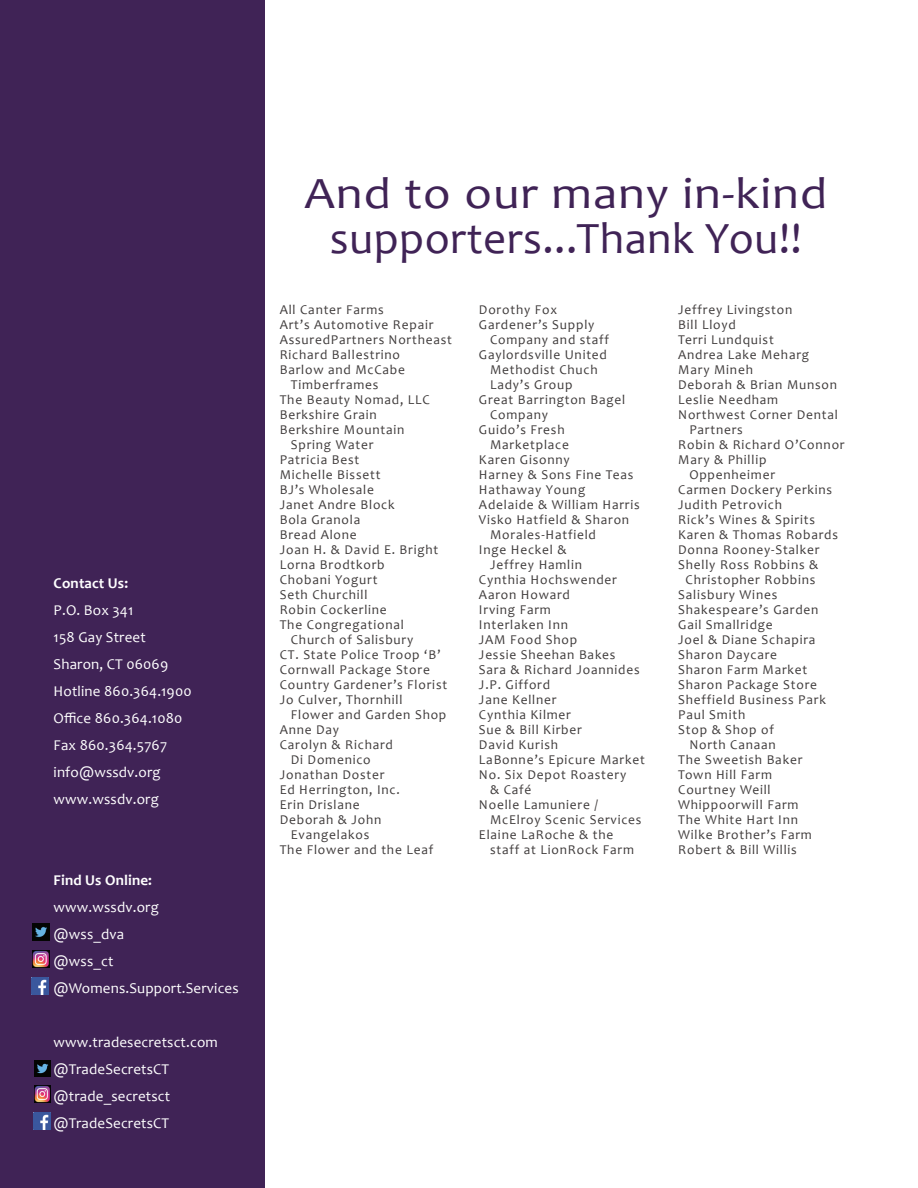
<style>
.page{position:relative;width:918px;height:1188px;background:#fff}
.page>*{position:absolute;margin:0;border:0;box-sizing:border-box;transform-origin:0 0}
.t1{font:45px/45px "Candara";letter-spacing:.01em;color:#402356;text-align:center;scale:1.1 1}
.t2{font:15px/27px "Candara";letter-spacing:.01em;color:#fff}
.t3{font:700 15px "Candara";letter-spacing:.01em;color:#fff}
.t4{font:13.5px "Candara";letter-spacing:.06em;color:#403c3c}
</style>
<div class="page">
<div style="left:0;top:0;width:264px;height:1188px;background:#402356"></div>
<img style="left:32px;top:978px;width:17px;height:17px">
<img style="left:33px;top:1113px;width:17px;height:17px">
<img style="left:34px;top:1060px;width:17px;height:17px">
<img style="left:33px;top:923px;width:16px;height:17px">
<img style="left:34px;top:1086px;width:17px;height:17px">
<img style="left:33px;top:950px;width:16px;height:17px">
<p class="t3" style="left:54px;top:574px;width:76px">Contact Us:</p>
<p class="t2" style="left:54px;top:597px;width:140px">P.O. Box 341<br>158 Gay Street<br>Sharon, CT 06069<br>Hotline 860.364.1900<br>Office 860.364.1080<br>Fax 860.364.5767 info@wssdv.org www.wssdv.org</p>
<p class="t3" style="left:54px;top:871px;width:100px">Find Us Online:</p>
<p class="t2" style="left:54px;top:894px;width:187px">www.wssdv.org<br>@wss_dva<br>@wss_ct @Womens.Support.Services</p>
<p class="t2" style="left:54px;top:1029px;width:166px">www.tradesecretsct.com @TradeSecretsCT @trade_secretsct @TradeSecretsCT</p>
<h1 class="t1" style="left:305px;top:171px;width:477px">And to our many in-kind supporters...Thank You!!</h1>
<p class="t4" style="left:280px;top:302px;width:106px">All Canter Farms</p>
<p class="t4" style="left:280px;top:317px;width:155px">Art’s Automotive Repair</p>
<p class="t4" style="left:280px;top:332px;width:174px">AssuredPartners Northeast</p>
<p class="t4" style="left:280px;top:347px;width:122px">Richard Ballestrino</p>
<p class="t4" style="left:280px;top:362px;width:127px">Barlow and McCabe</p>
<p class="t4" style="left:291px;top:377px;width:89px">Timberframes</p>
<p class="t4" style="left:280px;top:392px;width:152px">The Beauty Nomad, LLC</p>
<p class="t4" style="left:280px;top:407px;width:99px">Berkshire Grain</p>
<p class="t4" style="left:280px;top:422px;width:126px">Berkshire Mountain</p>
<p class="t4" style="left:291px;top:437px;width:84px">Spring Water</p>
<p class="t4" style="left:280px;top:452px;width:81px">Patricia Best</p>
<p class="t4" style="left:280px;top:467px;width:102px">Michelle Bissett</p>
<p class="t4" style="left:280px;top:482px;width:96px">BJ’s Wholesale</p>
<p class="t4" style="left:280px;top:497px;width:116px">Janet Andre Block</p>
<p class="t4" style="left:280px;top:512px;width:82px">Bola Granola</p>
<p class="t4" style="left:280px;top:527px;width:79px">Bread Alone</p>
<p class="t4" style="left:280px;top:542px;width:160px">Joan H. &amp; David E. Bright</p>
<p class="t4" style="left:280px;top:557px;width:107px">Lorna Brodtkorb</p>
<p class="t4" style="left:280px;top:572px;width:99px">Chobani Yogurt</p>
<p class="t4" style="left:280px;top:587px;width:89px">Seth Churchill</p>
<p class="t4" style="left:280px;top:602px;width:109px">Robin Cockerline</p>
<p class="t4" style="left:280px;top:617px;width:126px">The Congregational</p>
<p class="t4" style="left:291px;top:632px;width:124px">Church of Salisbury</p>
<p class="t4" style="left:280px;top:647px;width:162px">CT. State Police Troop ‘B’</p>
<p class="t4" style="left:280px;top:662px;width:152px">Cornwall Package Store</p>
<p class="t4" style="left:280px;top:677px;width:169px">Country Gardener’s Florist</p>
<p class="t4" style="left:280px;top:692px;width:124px">Jo Culver, Thornhill</p>
<p class="t4" style="left:291px;top:707px;width:157px">Flower and Garden Shop</p>
<p class="t4" style="left:280px;top:722px;width:61px">Anne Day</p>
<p class="t4" style="left:280px;top:737px;width:115px">Carolyn &amp; Richard</p>
<p class="t4" style="left:291px;top:752px;width:81px">Di Domenico</p>
<p class="t4" style="left:280px;top:767px;width:106px">Jonathan Doster</p>
<p class="t4" style="left:280px;top:782px;width:122px">Ed Herrington, Inc.</p>
<p class="t4" style="left:280px;top:797px;width:81px">Erin Drislane</p>
<p class="t4" style="left:280px;top:812px;width:103px">Deborah &amp; John</p>
<p class="t4" style="left:291px;top:827px;width:80px">Evangelakos</p>
<p class="t4" style="left:280px;top:842px;width:155px">The Flower and the Leaf</p>
<p class="t4" style="left:479px;top:302px;width:80px">Dorothy Fox</p>
<p class="t4" style="left:479px;top:317px;width:117px">Gardener’s Supply</p>
<p class="t4" style="left:490px;top:332px;width:121px">Company and staff</p>
<p class="t4" style="left:479px;top:347px;width:130px">Gaylordsville United</p>
<p class="t4" style="left:490px;top:362px;width:109px">Methodist Chuch</p>
<p class="t4" style="left:490px;top:377px;width:84px">Lady’s Group</p>
<p class="t4" style="left:479px;top:392px;width:148px">Great Barrington Bagel</p>
<p class="t4" style="left:490px;top:407px;width:60px">Company</p>
<p class="t4" style="left:479px;top:422px;width:87px">Guido’s Fresh</p>
<p class="t4" style="left:490px;top:437px;width:80px">Marketplace</p>
<p class="t4" style="left:479px;top:452px;width:92px">Karen Gisonny</p>
<p class="t4" style="left:479px;top:467px;width:156px">Harney &amp; Sons Fine Teas</p>
<p class="t4" style="left:479px;top:482px;width:108px">Hathaway Young</p>
<p class="t4" style="left:479px;top:497px;width:162px">Adelaide &amp; William Harris</p>
<p class="t4" style="left:479px;top:512px;width:152px">Visko Hatfield &amp; Sharon</p>
<p class="t4" style="left:490px;top:527px;width:107px">Morales-Hatfield</p>
<p class="t4" style="left:479px;top:542px;width:89px">Inge Heckel &amp;</p>
<p class="t4" style="left:490px;top:557px;width:94px">Jeffrey Hamlin</p>
<p class="t4" style="left:479px;top:572px;width:139px">Cynthia Hochswender</p>
<p class="t4" style="left:479px;top:587px;width:93px">Aaron Howard</p>
<p class="t4" style="left:479px;top:602px;width:73px">Irving Farm</p>
<p class="t4" style="left:479px;top:617px;width:91px">Interlaken Inn</p>
<p class="t4" style="left:479px;top:632px;width:100px">JAM Food Shop</p>
<p class="t4" style="left:479px;top:647px;width:138px">Jessie Sheehan Bakes</p>
<p class="t4" style="left:479px;top:662px;width:162px">Sara &amp; Richard Joannides</p>
<p class="t4" style="left:479px;top:677px;width:73px">J.P. Gifford</p>
<p class="t4" style="left:479px;top:692px;width:79px">Jane Kellner</p>
<p class="t4" style="left:479px;top:707px;width:94px">Cynthia Kilmer</p>
<p class="t4" style="left:479px;top:722px;width:104px">Sue &amp; Bill Kirber</p>
<p class="t4" style="left:479px;top:737px;width:81px">David Kurish</p>
<p class="t4" style="left:479px;top:752px;width:167px">LaBonne’s Epicure Market</p>
<p class="t4" style="left:479px;top:767px;width:149px">No. Six Depot Roastery</p>
<p class="t4" style="left:490px;top:782px;width:43px">&amp; Café</p>
<p class="t4" style="left:479px;top:797px;width:121px">Noelle Lamuniere /</p>
<p class="t4" style="left:490px;top:812px;width:153px">McElroy Scenic Services</p>
<p class="t4" style="left:479px;top:827px;width:136px">Elaine LaRoche &amp; the</p>
<p class="t4" style="left:490px;top:842px;width:145px">staff at LionRock Farm</p>
<p class="t4" style="left:678px;top:302px;width:116px">Jeffrey Livingston</p>
<p class="t4" style="left:678px;top:317px;width:59px">Bill Lloyd</p>
<p class="t4" style="left:678px;top:332px;width:97px">Terri Lundquist</p>
<p class="t4" style="left:678px;top:347px;width:132px">Andrea Lake Meharg</p>
<p class="t4" style="left:678px;top:362px;width:76px">Mary Mineh</p>
<p class="t4" style="left:678px;top:377px;width:160px">Deborah &amp; Brian Munson</p>
<p class="t4" style="left:678px;top:392px;width:101px">Leslie Needham</p>
<p class="t4" style="left:678px;top:407px;width:161px">Northwest Corner Dental</p>
<p class="t4" style="left:689px;top:422px;width:55px">Partners</p>
<p class="t4" style="left:678px;top:437px;width:168px">Robin &amp; Richard O’Connor</p>
<p class="t4" style="left:678px;top:452px;width:90px">Mary &amp; Phillip</p>
<p class="t4" style="left:689px;top:467px;width:87px">Oppenheimer</p>
<p class="t4" style="left:678px;top:482px;width:155px">Carmen Dockery Perkins</p>
<p class="t4" style="left:678px;top:497px;width:105px">Judith Petrovich</p>
<p class="t4" style="left:678px;top:512px;width:138px">Rick’s Wines &amp; Spirits</p>
<p class="t4" style="left:678px;top:527px;width:161px">Karen &amp; Thomas Robards</p>
<p class="t4" style="left:678px;top:542px;width:143px">Donna Rooney-Stalker</p>
<p class="t4" style="left:678px;top:557px;width:142px">Shelly Ross Robbins &amp;</p>
<p class="t4" style="left:686px;top:572px;width:131px">Christopher Robbins</p>
<p class="t4" style="left:678px;top:587px;width:101px">Salisbury Wines</p>
<p class="t4" style="left:678px;top:602px;width:142px">Shakespeare’s Garden</p>
<p class="t4" style="left:678px;top:617px;width:96px">Gail Smallridge</p>
<p class="t4" style="left:678px;top:632px;width:139px">Joel &amp; Diane Schapira</p>
<p class="t4" style="left:678px;top:647px;width:100px">Sharon Daycare</p>
<p class="t4" style="left:678px;top:662px;width:131px">Sharon Farm Market</p>
<p class="t4" style="left:678px;top:677px;width:140px">Sharon Package Store</p>
<p class="t4" style="left:678px;top:692px;width:149px">Sheffield Business Park</p>
<p class="t4" style="left:678px;top:707px;width:69px">Paul Smith</p>
<p class="t4" style="left:678px;top:722px;width:97px">Stop &amp; Shop of</p>
<p class="t4" style="left:689px;top:737px;width:88px">North Canaan</p>
<p class="t4" style="left:678px;top:752px;width:126px">The Sweetish Baker</p>
<p class="t4" style="left:678px;top:767px;width:95px">Town Hill Farm</p>
<p class="t4" style="left:678px;top:782px;width:94px">Courtney Weill</p>
<p class="t4" style="left:678px;top:797px;width:122px">Whippoorwill Farm</p>
<p class="t4" style="left:678px;top:812px;width:121px">The White Hart Inn</p>
<p class="t4" style="left:678px;top:827px;width:135px">Wilke Brother’s Farm</p>
<p class="t4" style="left:678px;top:842px;width:120px">Robert &amp; Bill Willis</p>
</div>
